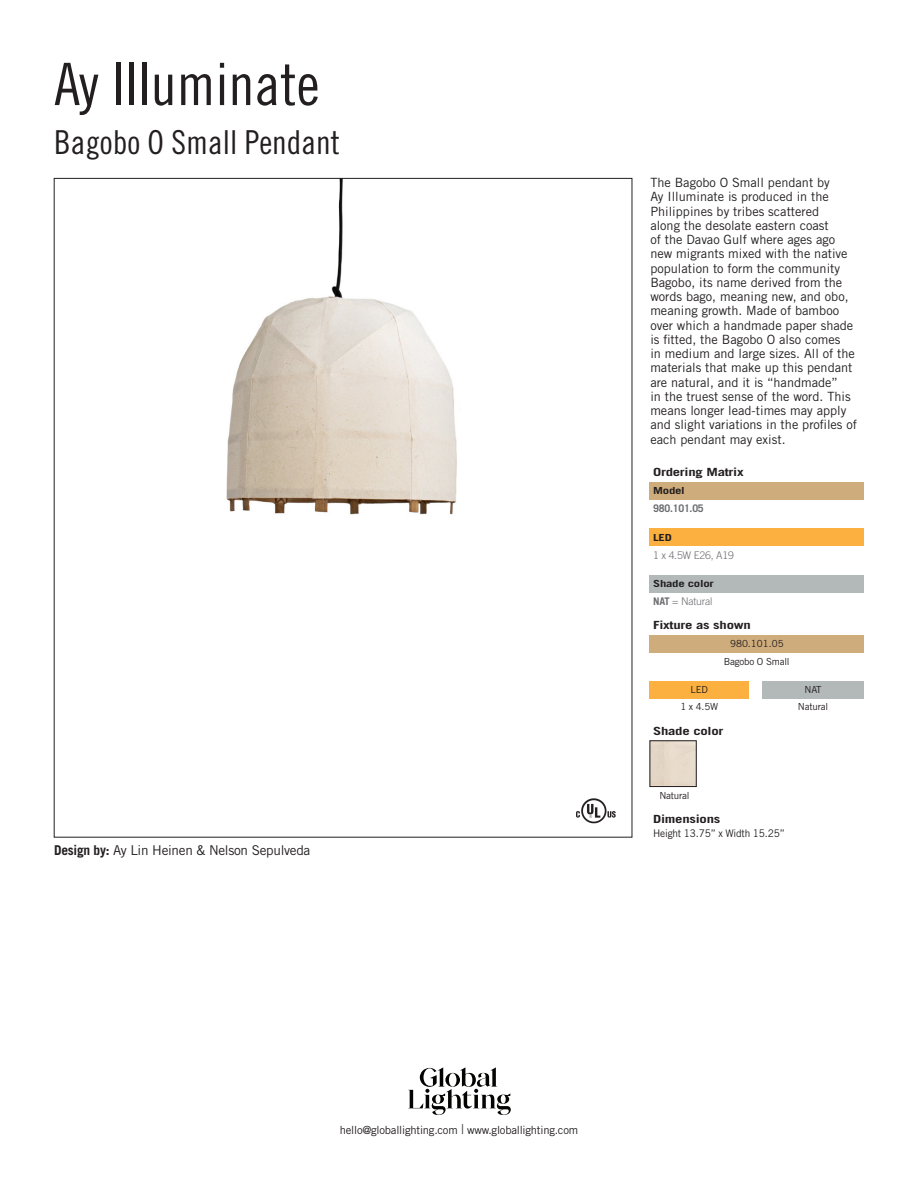
<style>
.page{position:relative;width:918px;height:1188px;background:#fff}
.page>*{position:absolute;margin:0;border:0;box-sizing:border-box;transform-origin:0 0}
.t1{font:58.5px "Trade Gothic LT Std Cn 18";color:#231f20}
.t2{font:33px "Trade Gothic LT Std Cn 18";color:#231f20}
.t3{font:13.5px "Trade Gothic LT Std";letter-spacing:-.02em;color:#231f20}
.t4{font:12.75px/14.2px "Trade Gothic LT Std";color:#231f20}
.t5{font:700 11.25px "Trade Gothic LT Std";letter-spacing:-.02em;color:#231f20;scale:1.31 1}
.t6{font:11.25px "Trade Gothic LT Std";letter-spacing:-.02em;color:#231f20}
.t7{font:10.5px "Trade Gothic LT Std";letter-spacing:-.02em;color:#231f20;scale:.96 1}
.t8{font:300 10.5px "Trade Gothic LT Std";letter-spacing:-.02em;color:#6c6d70}
.t9{font:700 10.5px "Trade Gothic LT Std";letter-spacing:-.02em;color:#6c6d70}
.t10{font:9.75px "Trade Gothic LT Std";letter-spacing:-.02em;color:#231f20}
.t11{font:700 9.75px "Trade Gothic LT Std";letter-spacing:-.02em;color:#231f20;scale:1.31 1}
.s1{font-weight:700}
.s2{font-weight:300;font-size:13.5px}
</style>
<div class="page">
<img style="left:226px;top:180px;width:231px;height:335px">
<img style="left:576px;top:798px;width:40px;height:26px">
<div style="left:650px;top:482px;width:214px;height:18px;background:#cfac7b"></div>
<div style="left:649px;top:575px;width:215px;height:18px;background:#b3b8b9"></div>
<div style="left:650px;top:528px;width:214px;height:18px;background:#fbb03f"></div>
<div style="left:650px;top:635px;width:214px;height:18px;background:#cfac7b"></div>
<div style="left:650px;top:681px;width:99px;height:18px;background:#fbb03f"></div>
<div style="left:762px;top:681px;width:102px;height:18px;background:#b3b8b9"></div>
<svg style="left:408px;top:1067px;width:103px;height:48px"></svg>
<p class="t1" style="left:54px;top:49px;width:267px">Ay Illuminate</p>
<p class="t2" style="left:54px;top:123px;width:287px">Bagobo O Small Pendant</p>
<p class="t3" style="left:54px;top:842px;width:258px"><span class="s1">Design by:</span> Ay Lin Heinen &amp; Nelson Sepulveda</p>
<p class="t4" style="left:650px;top:175px;width:208px">The Bagobo O Small pendant by<br>Ay Illuminate is produced in the<br>Philippines by tribes scattered<br>along the desolate eastern coast<br>of the Davao Gulf where ages ago new migrants mixed with the native population to form the community<br>Bagobo, its name derived from the words bago, meaning new, and obo, meaning growth. Made of bamboo over which a handmade paper shade is fitted, the Bagobo O also comes<br>in medium and large sizes. All of the materials that make up this pendant are natural, and it is “handmade”<br>in the truest sense of the word. This means longer lead-times may apply and slight variations in the profiles of each pendant may exist.</p>
<p class="t5" style="left:653px;top:465px;width:71px">Ordering Matrix</p>
<p class="t11" style="left:653px;top:485px;width:26px">Model</p>
<p class="t9" style="left:653px;top:502px;width:52px">980.101.05</p>
<p class="t11" style="left:653px;top:531px;width:16px">LED</p>
<p class="t8" style="left:653px;top:549px;width:82px">1 x 4.5W E26, A19</p>
<p class="t11" style="left:653px;top:578px;width:48px">Shade color</p>
<p class="t8" style="left:653px;top:595px;width:61px"><span class="s1">NAT</span> = Natural</p>
<p class="t5" style="left:653px;top:618px;width:76px">Fixture as shown</p>
<p class="t10" style="left:730px;top:638px;width:55px">980.101.05</p>
<p class="t10" style="left:724px;top:655px;width:67px">Bagobo O Small</p>
<p class="t10" style="left:680px;top:701px;width:39px">1 x 4.5W</p>
<p class="t10" style="left:691px;top:684px;width:19px">LED</p>
<p class="t5" style="left:653px;top:724px;width:55px">Shade color</p>
<p class="t10" style="left:804px;top:684px;width:19px">NAT</p>
<p class="t10" style="left:798px;top:701px;width:32px">Natural</p>
<p class="t10" style="left:659px;top:789px;width:32px">Natural</p>
<p class="t5" style="left:653px;top:812px;width:53px">Dimensions</p>
<p class="t7" style="left:653px;top:827px;width:139px">Height 13.75” x Width 15.25”</p>
<p class="t6" style="left:340px;top:1123px;width:240px">hello@globallighting.com <span class="s2">|</span> www.globallighting.com</p>
</div>
